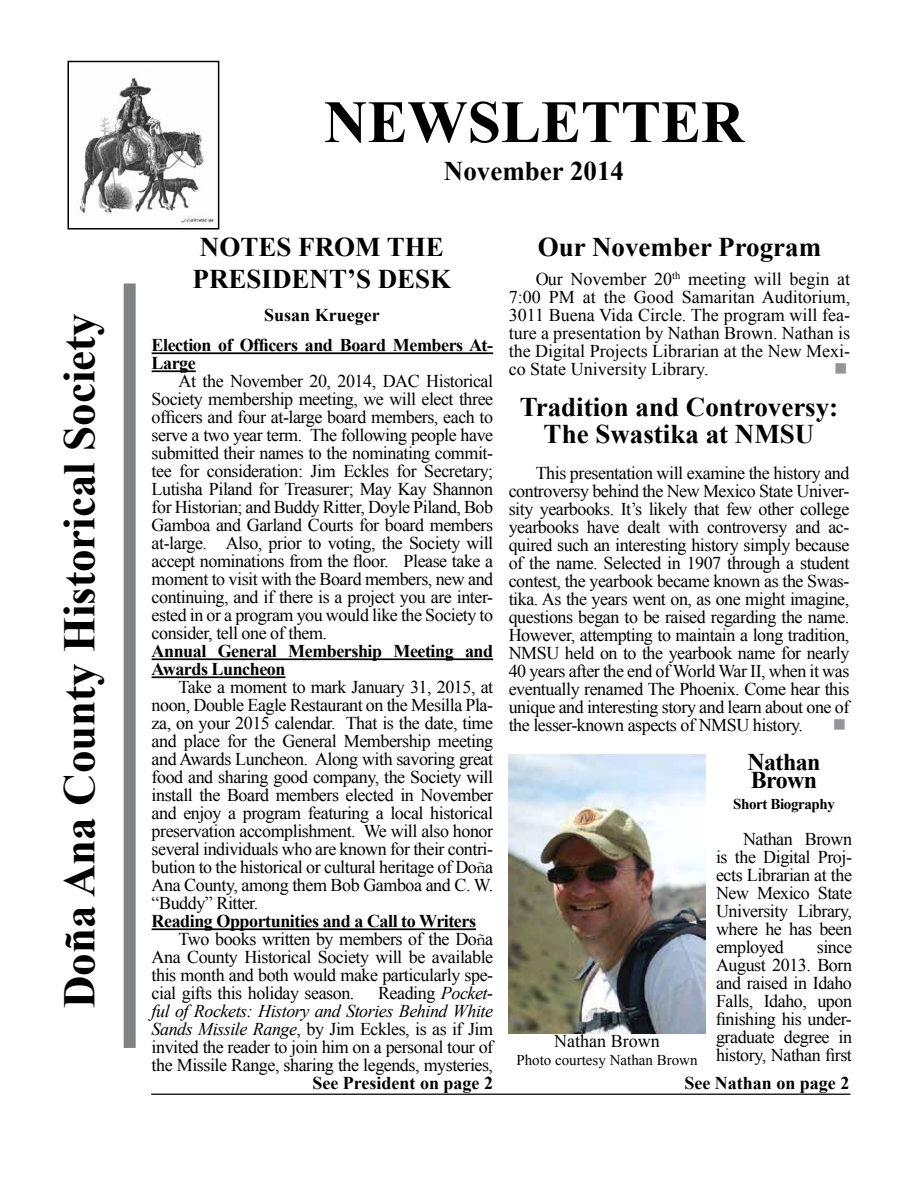
<style>
.page{position:relative;width:918px;height:1188px;background:#fff}
.page>*{position:absolute;margin:0;border:0;box-sizing:border-box;transform-origin:0 0}
.t1{font:700 60px "Times New Roman";color:#000}
.t2{font:700 45px "Times New Roman";color:#000}
.t3{font:700 27px/32.4px "Times New Roman";color:#000}
.t4{font:700 24px/18px "Times New Roman";letter-spacing:-.025em;color:#000}
.t5{font:18px/18px "Times New Roman";letter-spacing:-.025em;color:#000;text-align:justify}
.t6{font:700 18px/18px "Times New Roman";letter-spacing:-.025em;color:#000}
.t7{font:700 18px "Times New Roman";color:#000}
.t8{font:18px "Times New Roman";color:#000}
.t9{font:18px "Wingdings";color:#939598}
.t10{font:15px "Times New Roman";color:#000}
.t11{font:700 15px "Times New Roman";letter-spacing:-.025em;color:#000}
.s1{font-family:"Garamond"}
.s2{font-style:italic}
</style>
<div class="page">
<div style="left:124px;top:284px;width:12px;height:764px;background:#808285"></div>
<div style="left:68px;top:61px;width:151px;height:169px;border:2px solid #000"></div>
<img style="left:70px;top:65px;width:147px;height:161px">
<hr style="left:151px;top:1094px;width:700px;height:1px;background:#292829">
<img style="left:509px;top:754px;width:196px;height:280px">
<hr style="left:152px;top:352px;width:341px;height:2px;background:#000">
<hr style="left:152px;top:370px;width:44px;height:2px;background:#000">
<hr style="left:152px;top:658px;width:341px;height:2px;background:#000">
<hr style="left:152px;top:676px;width:134px;height:2px;background:#000">
<hr style="left:152px;top:928px;width:324px;height:2px;background:#000">
<h2 class="t2" style="left:48px;top:1008px;width:697px;rotate:-90deg">Doña Ana County Historical Society</h2>
<h1 class="t1" style="left:324px;top:80px;width:422px">NEWSLETTER</h1>
<h3 class="t3" style="left:444px;top:154px;width:182px">November 2014</h3>
<h3 class="t3" style="left:193px;top:230px;width:260px">NOTES FROM THE<br>PRESIDENT’S DESK</h3>
<p class="t7" style="left:264px;top:302px;width:117px">Susan Krueger</p>
<p class="t6" style="left:152px;top:336px;width:343px">Election of Officers and Board Members At-<br>Large</p>
<p class="t5" style="left:152px;top:372px;width:343px;text-indent:27px">At the November 20, 2014, DAC Historical Society membership meeting, we will elect three officers and four at-large board members, each to serve a two year term. The following people have submitted their names to the nominating commit&shy;tee for consideration: Jim Eckles for Secretary; Lutisha Piland for Treasurer; May Kay Shannon for Historian; and Buddy Ritter, Doyle Piland, Bob Gamboa and Garland Courts for board members at-large. Also, prior to voting, the Society will accept nominations from the floor. Please take a moment to visit with the Board members, new and continuing, and if there is a project you are inter&shy;ested in or a program you would like the Society to consider, tell one of them.</p>
<p class="t6" style="left:152px;top:642px;width:343px">Annual General Membership Meeting and<br>Awards Luncheon</p>
<p class="t5" style="left:152px;top:678px;width:343px;text-indent:27px">Take a moment to mark January 31, 2015, at noon, Double Eagle Restaurant on the Mesilla Pla&shy;za, on your 2015 calendar. That is the date, time and place for the General Membership meeting and Awards Luncheon. Along with savoring great food and sharing good company, the Society will install the Board members elected in November and enjoy a program featuring a local historical preservation accomplishment. We will also honor several individuals who are known for their contri&shy;bution to the historical or cultural heritage of Do<span class="s1">ñ</span>a Ana County, among them Bob Gamboa and C. W. “Buddy” Ritter.</p>
<p class="t6" style="left:152px;top:912px;width:326px">Reading Opportunities and a Call to Writers</p>
<p class="t5" style="left:179px;top:930px;width:316px">Two books written by members of the Do<span class="s1">ñ</span>a</p>
<p class="t5" style="left:152px;top:948px;width:343px">Ana County Historical Society will be available</p>
<p class="t5" style="left:152px;top:966px;width:343px">this month and both would make particularly spe-</p>
<p class="t5" style="left:152px;top:984px;width:204px">cial gifts this holiday season.</p>
<p class="t5" style="left:152px;top:984px;width:343px;text-indent:226px">Reading <span class="s2">Pocket&shy;ful of Rockets: History and Stories Behind White Sands Missile Range</span>, by Jim Eckles, is as if Jim invited the reader to join him on a personal tour of the Missile Range, sharing the legends, mysteries,</p>
<p class="t7" style="left:312px;top:1070px;width:182px">See President on page 2</p>
<h3 class="t3" style="left:538px;top:230px;width:285px">Our November Program</h3>
<p class="t5" style="left:509px;top:269px;width:343px;text-indent:27px">Our November 20<sup>th</sup> meeting will begin at 7:00 PM at the Good Samaritan Auditorium, 3011 Buena Vida Circle. The program will fea&shy;ture a presentation by Nathan Brown. Nathan is the Digital Projects Librarian at the New Mexi&shy;co State University Library.</p>
<p class="t9" style="left:834px;top:358px;width:15px">■</p>
<h3 class="t3" style="left:520px;top:393px;width:320px;line-height:27px;text-align:center">Tradition and Controversy:<br>The Swastika at NMSU</h3>
<p class="t5" style="left:509px;top:463px;width:342px;text-indent:27px">This presentation will examine the history and controversy behind the New Mexico State Univer&shy;sity yearbooks. It’s likely that few other college yearbooks have dealt with controversy and ac&shy;quired such an interesting history simply because of the name. Selected in 1907 through a student contest, the yearbook became known as the Swas&shy;tika. As the years went on, as one might imagine, questions began to be raised regarding the name.<br>However, attempting to maintain a long tradition, NMSU held on to the yearbook name for nearly 40 years after the end of World War II, when it was eventually renamed The Phoenix. Come hear this unique and interesting story and learn about one of the lesser-known aspects of NMSU history.</p>
<p class="t9" style="left:833px;top:715px;width:15px">■</p>
<p class="t8" style="left:554px;top:1029px;width:107px">Nathan Brown</p>
<p class="t10" style="left:516px;top:1050px;width:183px">Photo courtesy Nathan Brown</p>
<h3 class="t4" style="left:748px;top:753px;width:75px">Nathan<br>Brown</h3>
<p class="t11" style="left:733px;top:794px;width:103px">Short Biography</p>
<p class="t5" style="left:716px;top:830px;width:137px;text-indent:27px">Nathan Brown is the Digital Proj&shy;ects Librarian at the New Mexico State University Library, where he has been employed</p>
<p class="t5" style="left:716px;top:938px;width:137px;text-indent:101px">since August 2013. Born and raised in Idaho Falls, Idaho, upon finishing his under&shy;graduate degree in history, Nathan first</p>
<p class="t7" style="left:684px;top:1071px;width:167px">See Nathan on page 2</p>
</div>
